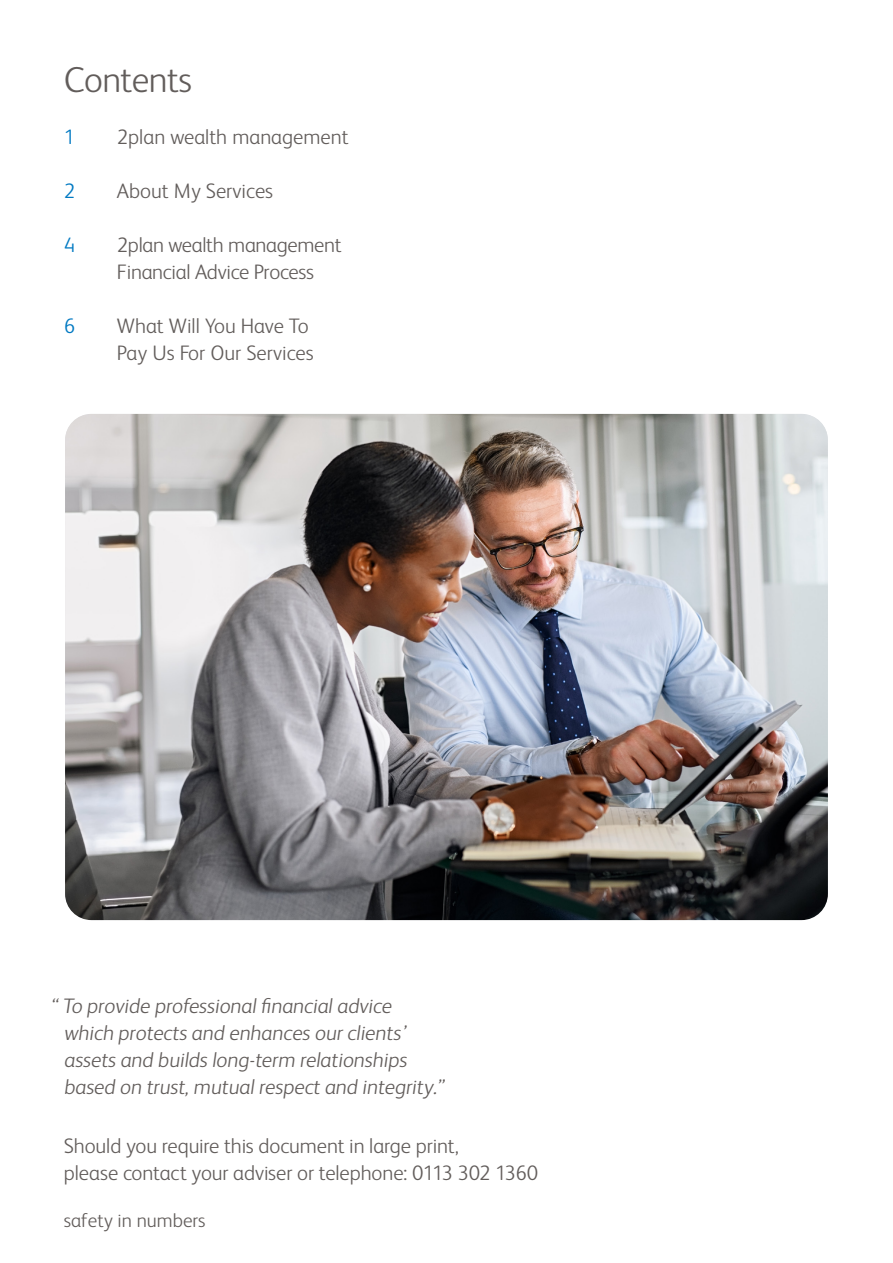
<style>
.page{position:relative;width:893px;height:1263px;background:#fff}
.page>*{position:absolute;margin:0;border:0;box-sizing:border-box;transform-origin:0 0}
._0_head{font:300 36px "FS Albert";letter-spacing:-.015em;color:#625d5b}
._0_head-2{font:300 21px/27px "FS Albert";letter-spacing:-.005em;color:#625d5b}
._0_head-3{font:300 21px "FS Albert";color:#0079c2}
.t1{font:300 19.5px "FS Albert";color:#625d5b}
</style>
<div class="page">
<img style="left:65px;top:414px;width:763px;height:506px">
<p class="_0_head" style="left:64px;top:56px;width:130px">Contents</p>
<p class="_0_head-3" style="left:64px;top:123px;width:13px">1</p>
<p class="_0_head-3" style="left:64px;top:177px;width:13px">2</p>
<p class="_0_head-3" style="left:64px;top:231px;width:13px">4</p>
<p class="_0_head-2" style="left:117px;top:122px;width:233px">2plan wealth management</p>
<p class="_0_head-2" style="left:117px;top:176px;width:158px">About My Services</p>
<p class="_0_head-2" style="left:117px;top:230px;width:226px">2plan wealth management</p>
<p class="_0_head-2" style="left:117px;top:257px;width:199px">Financial Advice Process</p>
<p class="_0_head-2" style="left:117px;top:311px;width:198px">What Will You Have To<br>Pay Us For Our Services</p>
<p class="_0_head-3" style="left:64px;top:312px;width:13px">6</p>
<p class="_0_head-2" style="left:51px;top:992px;width:346px">“ To provide professionalfinancialadvice</p>
<p class="_0_head-2" style="left:64px;top:1019px;width:385px">which protects and enhances ourclients’ assets and builds long-term relationships based on trust,mutualrespect and integrity.”</p>
<p class="_0_head-2" style="left:64px;top:1131px;width:476px">Should you require this document in large print,<br>please contact your adviser or telephone: 0113 302 1360</p>
<p class="t1" style="left:64px;top:1207px;width:143px">safety in numbers</p>
</div>
